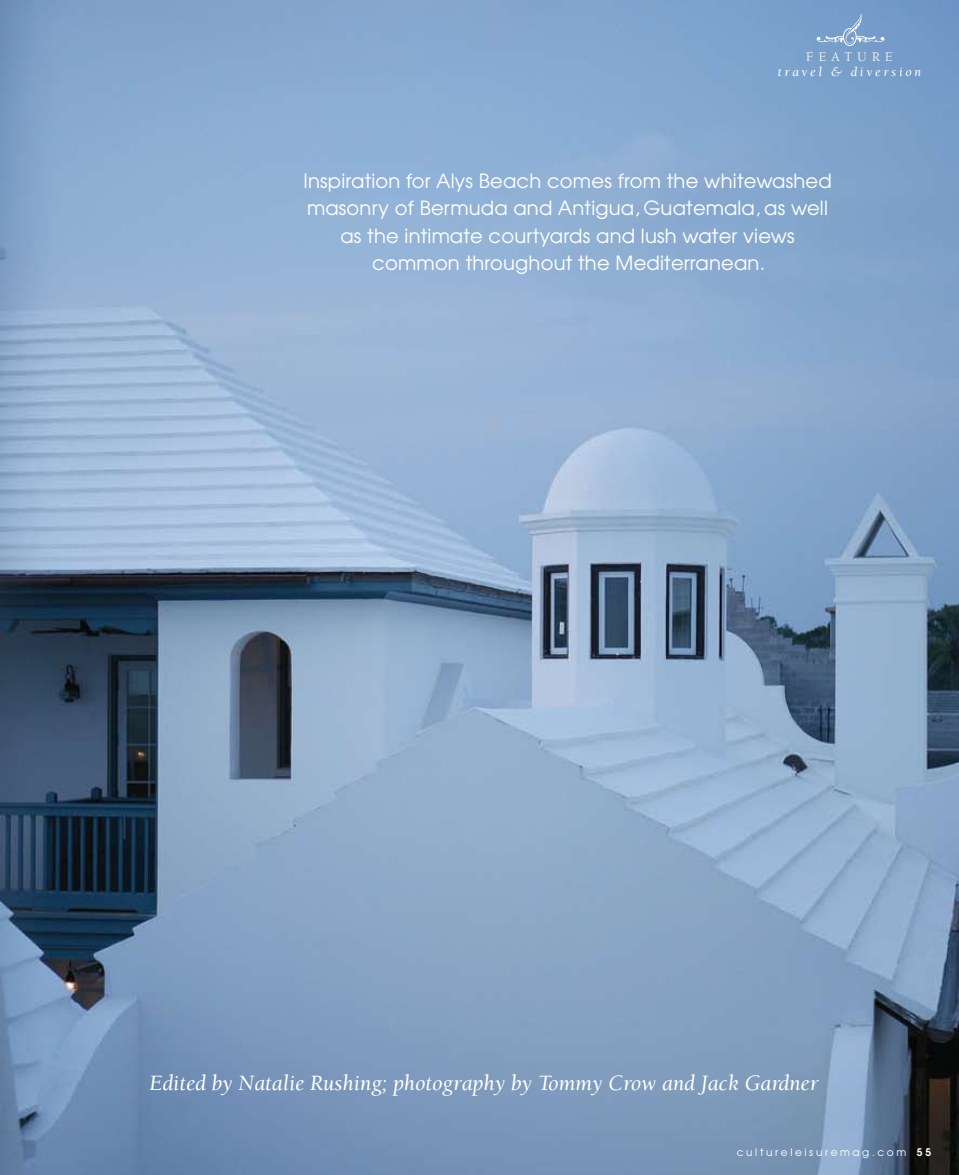
<style>
.page{position:relative;width:959px;height:1175px;background:#fff}
.page>*{position:absolute;margin:0;border:0;box-sizing:border-box;transform-origin:0 0}
.t1{font:italic 22.5px "Berkeley";color:#fff}
.t2{font:19.5px/27.3px "Avant Garde";letter-spacing:.01em;color:#fff;text-align:center}
.t3{font:italic 13.5px "Berkeley";letter-spacing:.2em;color:#fff}
.t4{font:13.5px "Berkeley";letter-spacing:.4em;color:#fff}
.t5{font:10.5px "Avant Garde";letter-spacing:.25em;color:#fff}
.s1{font-weight:600}
</style>
<div class="page">
<img style="left:0;top:0;width:958px;height:1174px">
<svg style="left:816px;top:14px;width:68px;height:32px;background:#85a7d0"></svg>
<p class="t4" style="left:806px;top:50px;width:88px">f EATURE</p>
<p class="t3" style="left:777px;top:65px;width:145px">travel &amp; diversion</p>
<p class="t2" style="left:303px;top:167px;width:530px">Inspiration for Alys Beach comes from the whitewashed masonry of Bermuda and Antigua, Guatemala, as well as the intimate courtyards and lush water views common throughout the Mediterranean.</p>
<p class="t1" style="left:149px;top:1071px;width:670px">Edited by Natalie Rushing; photography by Tommy Crow and Jack Gardner</p>
<p class="t5" style="left:736px;top:1145px;width:196px">cultureleisuremag.com <span class="s1">55</span></p>
</div>
